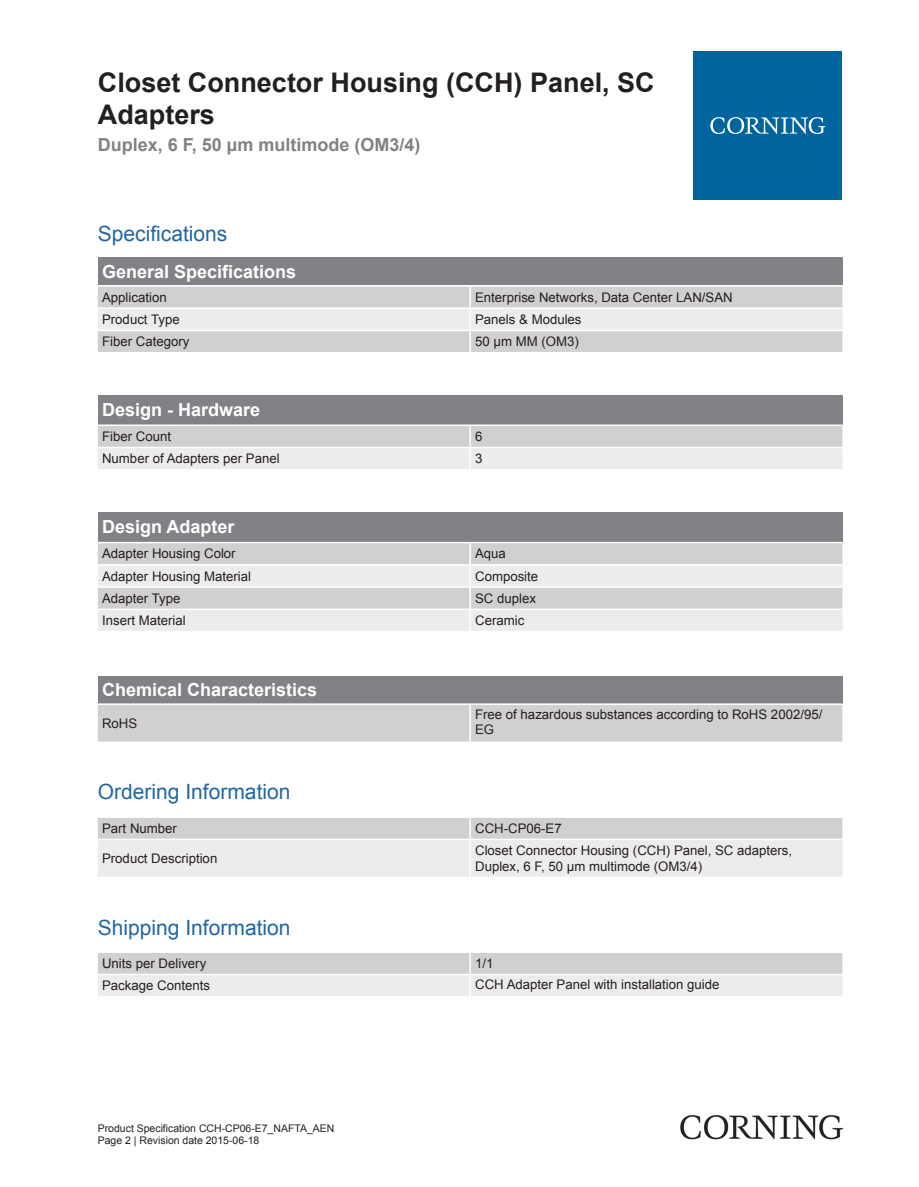
<style>
.page{position:relative;width:919px;height:1187px;background:#fff}
.page>*{position:absolute;margin:0;border:0;box-sizing:border-box;transform-origin:0 0}
.t1{font:700 27px/32.4px "Arial";color:#231f20}
.t2{font:21px "Arial";color:#2166a2}
.t3{font:700 18px "Arial";color:#fff}
.t4{font:700 18px "Arial";color:#808285}
.t5{font:13.2px/15.9px "Arial";color:#231f20}
.t6{font:10.5px/12.6px "Arial";color:#231f20}
</style>
<div class="page">
<div style="left:98px;top:257px;width:744px;height:28px;background:#808285"></div>
<div style="left:98px;top:287px;width:744px;height:65px;background:#d1cfcf"></div>
<div style="left:98px;top:309px;width:744px;height:20px;background:#edeceb"></div>
<hr style="left:469px;top:287px;width:2px;height:20px;background:#fff">
<hr style="left:469px;top:309px;width:2px;height:20px;background:#fff">
<hr style="left:469px;top:331px;width:2px;height:21px;background:#fff">
<hr style="left:98px;top:307px;width:372px;height:2px;background:#fff">
<hr style="left:470px;top:307px;width:372px;height:2px;background:#fff">
<hr style="left:98px;top:329px;width:372px;height:2px;background:#fff">
<hr style="left:470px;top:329px;width:372px;height:2px;background:#fff">
<div style="left:98px;top:394px;width:744px;height:30px;background:#808285"></div>
<svg style="left:98px;top:426px;width:744px;height:43px;background:#dfdddd"></svg>
<hr style="left:469px;top:426px;width:2px;height:20px;background:#fff">
<hr style="left:469px;top:448px;width:2px;height:21px;background:#fff">
<hr style="left:98px;top:446px;width:372px;height:2px;background:#fff">
<hr style="left:470px;top:446px;width:372px;height:2px;background:#fff">
<div style="left:98px;top:512px;width:744px;height:29px;background:#808285"></div>
<div style="left:98px;top:543px;width:744px;height:21px;background:#d1cfcf"></div>
<svg style="left:98px;top:566px;width:744px;height:64px;background:#e3e2e1"></svg>
<hr style="left:469px;top:543px;width:2px;height:21px;background:#fff">
<hr style="left:469px;top:565px;width:2px;height:21px;background:#fff">
<hr style="left:469px;top:588px;width:2px;height:20px;background:#fff">
<hr style="left:469px;top:610px;width:2px;height:20px;background:#fff">
<hr style="left:98px;top:586px;width:372px;height:2px;background:#fff">
<hr style="left:470px;top:586px;width:372px;height:2px;background:#fff">
<hr style="left:98px;top:608px;width:372px;height:2px;background:#fff">
<hr style="left:470px;top:608px;width:372px;height:2px;background:#fff">
<div style="left:98px;top:675px;width:744px;height:28px;background:#808285"></div>
<div style="left:98px;top:705px;width:744px;height:36px;background:#d1cfcf"></div>
<hr style="left:469px;top:705px;width:2px;height:36px;background:#fff">
<svg style="left:98px;top:818px;width:744px;height:58px;background:#e3e1e1"></svg>
<hr style="left:469px;top:817px;width:2px;height:21px;background:#fff">
<hr style="left:469px;top:840px;width:2px;height:36px;background:#fff">
<hr style="left:98px;top:838px;width:372px;height:2px;background:#fff">
<hr style="left:470px;top:838px;width:372px;height:2px;background:#fff">
<svg style="left:98px;top:953px;width:744px;height:42px;background:#dfdddd"></svg>
<hr style="left:469px;top:952px;width:2px;height:21px;background:#fff">
<hr style="left:469px;top:975px;width:2px;height:20px;background:#fff">
<hr style="left:98px;top:973px;width:372px;height:2px;background:#fff">
<hr style="left:470px;top:973px;width:372px;height:2px;background:#fff">
<div style="left:693px;top:51px;width:149px;height:149px;background:#00649e"></div>
<svg style="left:710px;top:117px;width:115px;height:17px"></svg>
<img style="left:680px;top:1115px;width:162px;height:24px">
<h1 class="t1" style="left:98px;top:67px;width:558px">Closet Connector Housing (CCH) Panel, SC<br>Adapters</h1>
<h3 class="t4" style="left:98px;top:132px;width:324px">Duplex, 6 F, 50 µm multimode (OM3/4)</h3>
<h2 class="t2" style="left:98px;top:219px;width:131px">Specifications</h2>
<h3 class="t3" style="left:102px;top:259px;width:196px">General Specifications</h3>
<p class="t5" style="left:102px;top:289px;width:66px">Application</p>
<p class="t5" style="left:475px;top:289px;width:259px">Enterprise Networks, Data Center LAN/SAN</p>
<p class="t5" style="left:102px;top:311px;width:79px">Product Type</p>
<p class="t5" style="left:475px;top:311px;width:108px">Panels &amp; Modules</p>
<p class="t5" style="left:102px;top:334px;width:89px">Fiber Category</p>
<p class="t5" style="left:475px;top:334px;width:105px">50 µm MM (OM3)</p>
<h3 class="t3" style="left:102px;top:398px;width:160px">Design - Hardware</h3>
<p class="t5" style="left:102px;top:428px;width:70px">Fiber Count</p>
<p class="t5" style="left:475px;top:428px;width:9px">6</p>
<p class="t5" style="left:102px;top:451px;width:179px">Number of Adapters per Panel</p>
<p class="t5" style="left:475px;top:451px;width:9px">3</p>
<h3 class="t3" style="left:102px;top:515px;width:134px">Design Adapter</h3>
<p class="t5" style="left:102px;top:546px;width:135px">Adapter Housing Color</p>
<p class="t5" style="left:475px;top:546px;width:32px">Aqua</p>
<p class="t5" style="left:102px;top:568px;width:150px">Adapter Housing Material</p>
<p class="t5" style="left:475px;top:568px;width:65px">Composite</p>
<p class="t5" style="left:102px;top:590px;width:80px">Adapter Type</p>
<p class="t5" style="left:475px;top:590px;width:62px">SC duplex</p>
<p class="t5" style="left:102px;top:612px;width:85px">Insert Material</p>
<p class="t5" style="left:475px;top:612px;width:51px">Ceramic</p>
<h3 class="t3" style="left:102px;top:677px;width:217px">Chemical Characteristics</h3>
<p class="t5" style="left:102px;top:715px;width:37px">RoHS</p>
<p class="t5" style="left:475px;top:706px;width:349px">Free of hazardous substances according to RoHS 2002/95/<br>EG</p>
<h2 class="t2" style="left:98px;top:778px;width:194px">Ordering Information</h2>
<p class="t5" style="left:102px;top:820px;width:76px">Part Number</p>
<p class="t5" style="left:475px;top:820px;width:88px">CCH-CP06-E7</p>
<p class="t5" style="left:102px;top:850px;width:117px">Product Description</p>
<p class="t5" style="left:475px;top:842px;width:318px">Closet Connector Housing (CCH) Panel, SC adapters,<br>Duplex, 6 F, 50 µm multimode (OM3/4)</p>
<h2 class="t2" style="left:98px;top:913px;width:194px">Shipping Information</h2>
<p class="t5" style="left:102px;top:955px;width:106px">Units per Delivery</p>
<p class="t5" style="left:475px;top:955px;width:20px">1/1</p>
<p class="t5" style="left:102px;top:977px;width:109px">Package Contents</p>
<p class="t5" style="left:475px;top:976px;width:246px">CCH Adapter Panel with installation guide</p>
<p class="t6" style="left:98px;top:1121px;width:238px">Product Specification CCH-CP06-E7_NAFTA_AEN<br>Page 2 | Revision date 2015-06-18</p>
</div>
